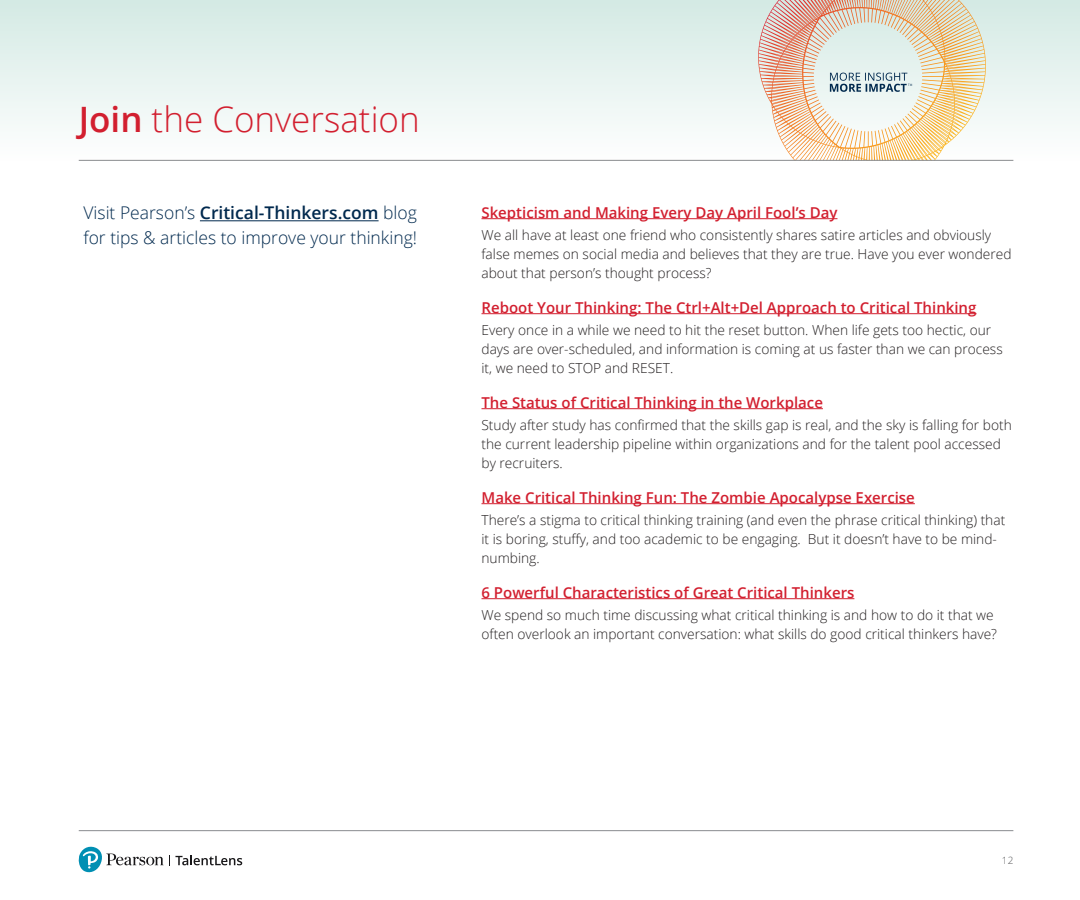
<style>
.page{position:relative;width:1080px;height:900px;background:#fff}
.page>*{position:absolute;margin:0;border:0;box-sizing:border-box;transform-origin:0 0}
.t1{font:300 35px "Open Sans";color:#d21f2f}
.t2{font:300 17.5px/25px "Open Sans";color:#00294e}
.subhd{font:600 15px "Open Sans";color:#d21f2f}
.t3{font:300 13.75px/18.8px "Open Sans";color:#231f20}
.t4{font:300 10px "Open Sans";color:#57585a}
.s1{font-weight:600}
</style>
<div class="page">
<svg style="left:0;top:0;width:1080px;height:161px"></svg>
<hr style="left:79px;top:160px;width:934px;height:1px;background:#8a8c8f">
<hr style="left:79px;top:830px;width:934px;height:1px;background:#8a8c8f">
<img style="left:758px;top:0;width:180px;height:152px">
<svg style="left:79px;top:847px;width:163px;height:25px"></svg>
<hr style="left:482px;top:218px;width:355px;height:1px;background:#d21f2f">
<hr style="left:482px;top:313px;width:494px;height:1px;background:#d21f2f">
<hr style="left:482px;top:408px;width:341px;height:1px;background:#d21f2f">
<hr style="left:482px;top:503px;width:433px;height:1px;background:#d21f2f">
<hr style="left:482px;top:598px;width:372px;height:1px;background:#d21f2f">
<hr style="left:200px;top:220px;width:179px;height:1px;background:#00294e">
<p class="t1" style="left:79px;top:96px;width:343px"><span class="s1">Join</span> the Conversation</p>
<p class="t2" style="left:83px;top:200px;width:335px">Visit Pearson’s <span class="s1">Critical-Thinkers.com</span> blog for tips &amp; articles to improve your thinking!</p>
<p class="subhd" style="left:482px;top:202px;width:358px">Skepticism and Making Every Day April Fool’s Day</p>
<p class="t3" style="left:482px;top:225px;width:532px">We all have at least one friend who consistently shares satire articles and obviously false memes on social media and believes that they are true. Have you ever wondered about that person’s thought process?</p>
<p class="subhd" style="left:482px;top:297px;width:497px">Reboot Your Thinking: The Ctrl+Alt+Del Approach to Critical Thinking</p>
<p class="t3" style="left:482px;top:320px;width:523px">Every once in a while we need to hit the reset button. When life gets too hectic, our days are over-scheduled, and information is coming at us faster than we can process it, we need to STOP and RESET.</p>
<p class="subhd" style="left:482px;top:392px;width:343px">The Status of Critical Thinking in the Workplace</p>
<p class="t3" style="left:482px;top:415px;width:532px">Study after study has confirmed that the skills gap is real, and the sky is falling for both the current leadership pipeline within organizations and for the talent pool accessed by recruiters.</p>
<p class="subhd" style="left:482px;top:487px;width:435px">Make Critical Thinking Fun: The Zombie Apocalypse Exercise</p>
<p class="t3" style="left:482px;top:510px;width:525px">There’s a stigma to critical thinking training (and even the phrase critical thinking) that it is boring, stuffy, and too academic to be engaging. But it doesn’t have to be mind&shy;numbing.</p>
<p class="subhd" style="left:482px;top:582px;width:374px">6 Powerful Characteristics of Great Critical Thinkers</p>
<p class="t3" style="left:482px;top:605px;width:517px">We spend so much time discussing what critical thinking is and how to do it that we often overlook an important conversation: what skills do good critical thinkers have?</p>
<p class="t4" style="left:1002px;top:853px;width:13px">12</p>
</div>
